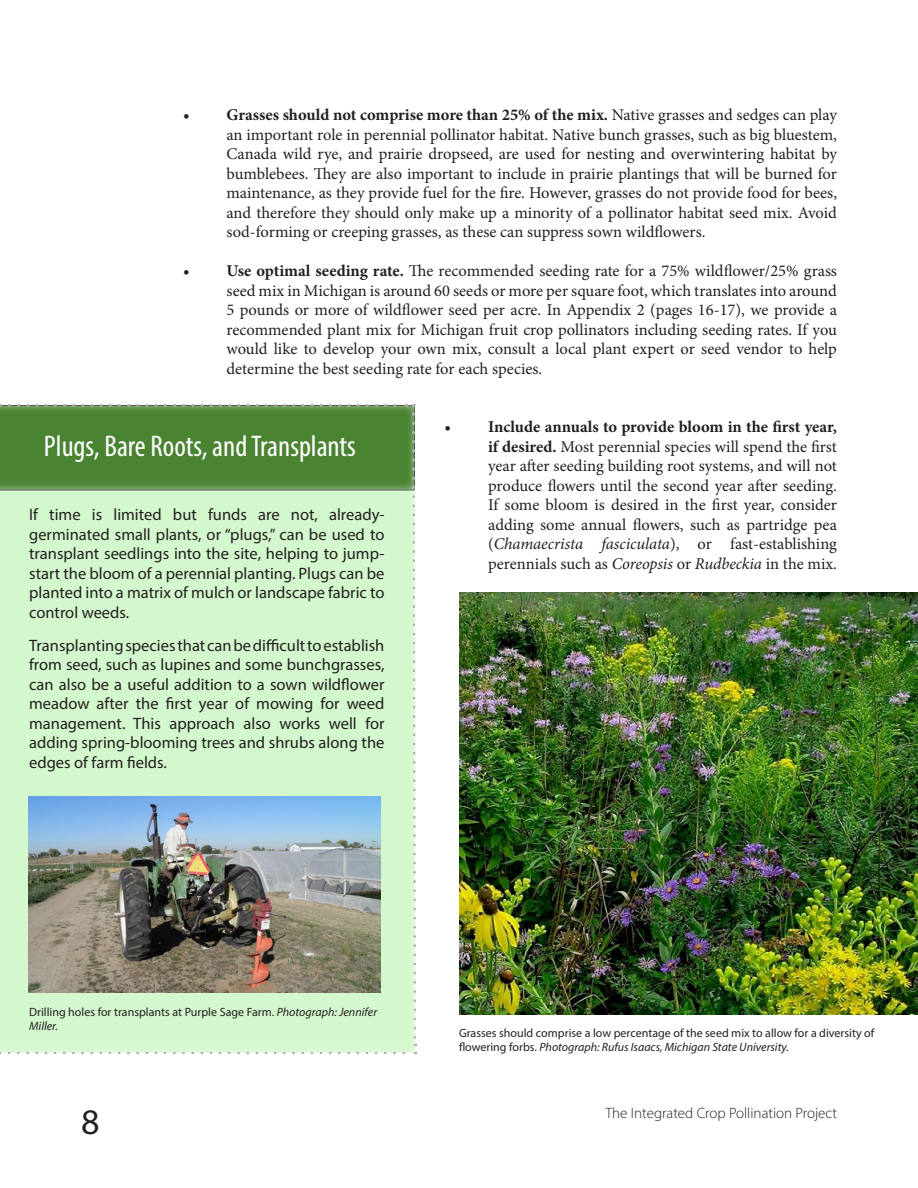
<style>
.page{position:relative;width:918px;height:1188px;background:#fff}
.page>*{position:absolute;margin:0;border:0;box-sizing:border-box;transform-origin:0 0}
.t1{font:36px "Myriad Pro";color:#231f20}
.t2{font:condensed 30px "Myriad Pro";color:#fff}
.t3{font:16.5px/19.5px "Minion Pro";color:#231f20;text-align:justify}
.Paragraph_Text{font:16.5px/19.5px "Myriad Pro";color:#231f20;text-align:justify}
.t4{font:300 15px "Myriad Pro";color:#231f20}
.t5{font:12px/14.4px "Myriad Pro";color:#231f20}
.s1{font-weight:700}
.s2{font-style:italic}
</style>
<div class="page">
<svg style="left:0;top:404px;width:417px;height:650px;background:#bce3b2"></svg>
<div style="left:411px;top:402px;width:7px;height:645px;background:#fff;opacity:.75"></div>
<img style="left:28px;top:797px;width:352px;height:196px">
<img style="left:459px;top:592px;width:459px;height:422px">
<p class="t3" style="left:226px;top:105px;width:612px;text-indent:-44px"><span class="s1">• Grasses should not comprise more than 25% of the mix.</span> Native grasses and sedges can play an important role in perennial pollinator habitat. Native bunch grasses, such as big bluestem, Canada wild rye, and prairie dropseed, are used for nesting and overwintering habitat by bumblebees. They are also important to include in prairie plantings that will be burned for maintenance, as they provide fuel for the fire. However, grasses do not provide food for bees, and therefore they should only make up a minority of a pollinator habitat seed mix. Avoid sod-forming or creeping grasses, as these can suppress sown wildflowers.</p>
<p class="t3" style="left:226px;top:261px;width:612px;text-indent:-44px"><span class="s1">• Use optimal seeding rate.</span> The recommended seeding rate for a 75% wildflower/25% grass seed mix in Michigan is around 60 seeds or more per square foot, which translates into around 5 pounds or more of wildflower seed per acre. In Appendix 2 (pages 16-17), we provide a recommended plant mix for Michigan fruit crop pollinators including seeding rates. If you would like to develop your own mix, consult a local plant expert or seed vendor to help determine the best seeding rate for each species.</p>
<p class="t2" style="left:44px;top:428px;width:313px">Plugs, Bare Roots, and Transplants</p>
<p class="Paragraph_Text" style="left:29px;top:505px;width:357px">If time is limited but funds are not, already&shy;germinated small plants, or “plugs,” can be used to transplant seedlings into the site, helping to jump&shy;start the bloom of a perennial planting. Plugs can be planted into a matrix of mulch or landscape fabric to control weeds.</p>
<p class="Paragraph_Text" style="left:29px;top:635px;width:357px">Transplanting species that can be difficult to establish from seed, such as lupines and some bunchgrasses, can also be a useful addition to a sown wildflower meadow after the first year of mowing for weed management. This approach also works well for adding spring-blooming trees and shrubs along the edges of farm fields.</p>
<p class="t3" style="left:488px;top:417px;width:350px;text-indent:-44px"><span class="s1">• Include annuals to provide bloom in the first year, if desired.</span> Most perennial species will spend the first year after seeding building root systems, and will not produce flowers until the second year after seeding.<br>If some bloom is desired in the first year, consider adding some annual flowers, such as partridge pea (<span class="s2">Chamaecrista fasciculata</span>), or fast-establishing perennials such as <span class="s2">Coreopsis</span> or <span class="s2">Rudbeckia</span> in the mix.</p>
<p class="t5" style="left:29px;top:1004px;width:350px">Drilling holes for transplants at Purple Sage Farm. <span class="s2">Photograph: Jennifer<br>Miller.</span></p>
<p class="t5" style="left:459px;top:1025px;width:417px">Grasses should comprise a low percentage of the seed mix to allow for a diversity of flowering forbs. <span class="s2">Photograph: Rufus Isaacs, Michigan State University.</span></p>
<h1 class="t1" style="left:81px;top:1100px;width:20px">8</h1>
<p class="t4" style="left:605px;top:1104px;width:233px">The Integrated Crop Pollination Project</p>
</div>
